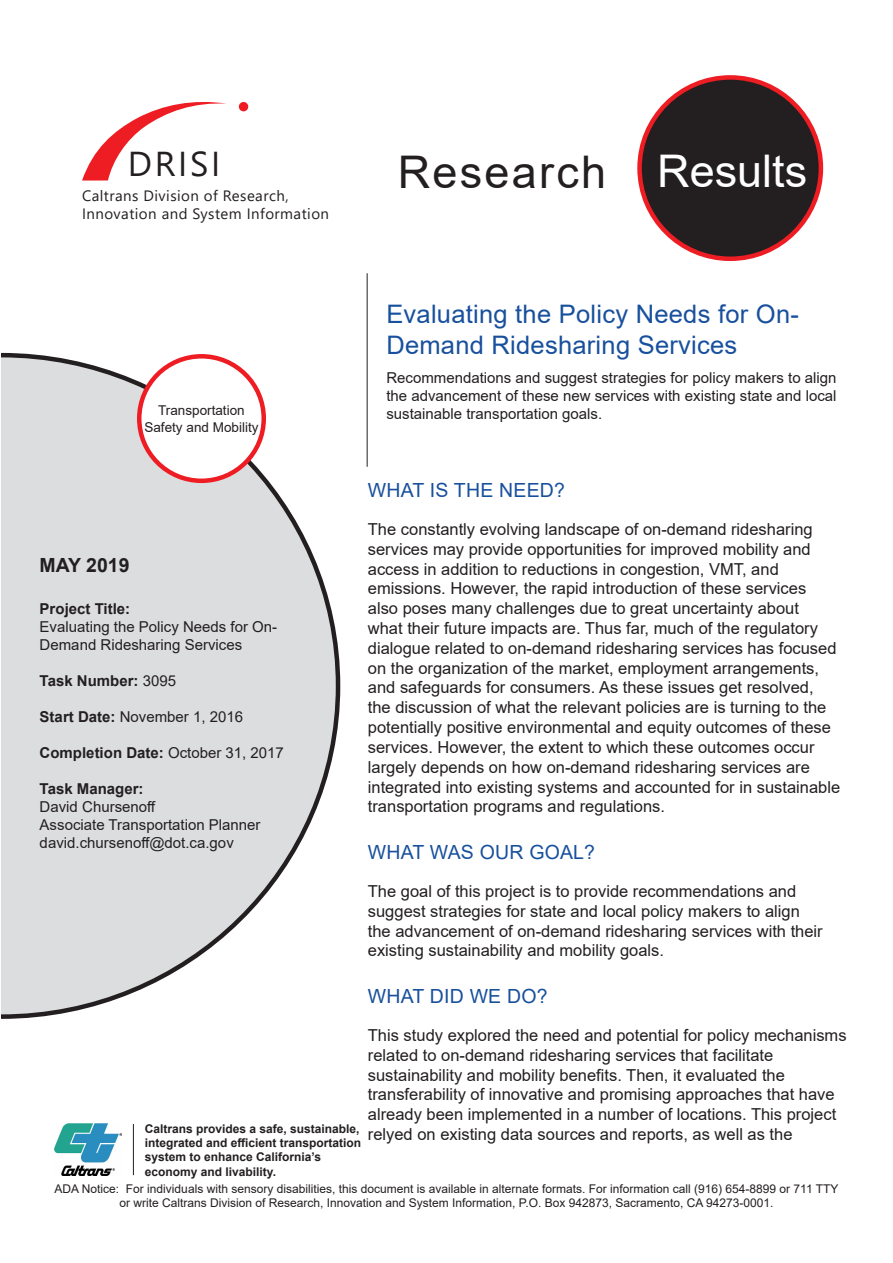
<style>
.page{position:relative;width:893px;height:1263px;background:#fff}
.page>*{position:absolute;margin:0;border:0;box-sizing:border-box;transform-origin:0 0}
.t1{font:45px "Arial";letter-spacing:.05em;color:#231f20}
.t2{font:45px "Arial";color:#fff}
.t3{font:34.5px "Segoe UI";letter-spacing:.08em;color:#231f20}
.Heading_level_1{font:25.5px/30.6px "Arial";letter-spacing:.01em;color:#18509d}
.Heading_level_1_for{font:19.5px "Arial";letter-spacing:.01em;color:#18509d}
.t4{font:700 19.5px "Arial";color:#231f20}
.Body_Copy{font:16.5px/19.8px "Arial";color:#231f20}
.t5{font:15px/18px "Arial";color:#231f20}
.t6{font:700 15px "Arial";color:#231f20}
.t7{font:15px/18px "Segoe UI";letter-spacing:.03em;color:#231f20}
.t8{font:13.5px/16.2px "Arial";color:#231f20;text-align:center}
.t9{font:12px/14.4px "Arial";color:#231f20;text-align:center}
.t10{font:700 12px/14.4px "Arial";color:#231f20}
.s1{font-weight:400}
.s2{font-weight:700}
</style>
<div class="page">
<div style="left:640px;top:77px;width:181px;height:182px;background:#231f20;border-radius:50%"></div>
<div style="left:637px;top:75px;width:186px;height:186px;border:4px solid #ee1d23;border-radius:50%"></div>
<hr style="left:367px;top:273px;width:1px;height:194px;background:#231f20">
<hr style="left:133px;top:1124px;width:1px;height:51px;background:#231f20">
<svg style="left:82px;top:102px;width:144px;height:79px"></svg>
<div style="left:239px;top:102px;width:9px;height:9px;background:#ee1d23;border-radius:50%"></div>
<img style="left:54px;top:1124px;width:68px;height:51px">
<svg style="left:1px;top:352px;width:340px;height:667px"></svg>
<div style="left:139px;top:356px;width:125px;height:125px;background:#fff;border-radius:50%"></div>
<div style="left:137px;top:354px;width:129px;height:129px;border:4px solid #ee1d23;border-radius:50%"></div>
<h2 class="t3" style="left:128px;top:131px;width:94px">DRISI</h2>
<p class="t7" style="left:82px;top:186px;width:248px">Caltrans Division of Research,<br>Innovation and System Information</p>
<p class="t8" style="left:144px;top:402px;width:116px">Transportation<br>Safety and Mobility</p>
<p class="t1" style="left:398px;top:141px;width:210px">Research</p>
<p class="t2" style="left:657px;top:140px;width:152px">Results</p>
<h1 class="Heading_level_1" style="left:386px;top:299px;width:414px">Evaluating the Policy Needs for On-<br>Demand Ridesharing Services</h1>
<p class="t5" style="left:386px;top:368px;width:452px;text-align:justify">Recommendations and suggest strategies for policy makers to align the advancement of these new services with existing state and local sustainable transportation goals.</p>
<p class="Heading_level_1_for" style="left:368px;top:477px;width:199px">WHAT IS THE NEED?</p>
<p class="Body_Copy" style="left:368px;top:519px;width:474px">The constantly evolving landscape of on-demand ridesharing services may provide opportunities for improved mobility and access in addition to reductions in congestion, VMT, and emissions. However, the rapid introduction of these services also poses many challenges due to great uncertainty about<br>what their future impacts are. Thus far, much of the regulatory dialogue related to on-demand ridesharing services has focused on the organization of the market, employment arrangements, and safeguards for consumers. As these issues get resolved, the discussion of what the relevant policies are is turning to the potentially positive environmental and equity outcomes of these services. However, the extent to which these outcomes occur largely depends on how on-demand ridesharing services are integrated into existing systems and accounted for in sustainable transportation programs and regulations.</p>
<p class="Heading_level_1_for" style="left:368px;top:839px;width:229px">WHAT WAS OUR GOAL?</p>
<p class="Body_Copy" style="left:368px;top:881px;width:456px">The goal of this project is to provide recommendations and suggest strategies for state and local policy makers to align the advancement of on-demand ridesharing services with their existing sustainability and mobility goals.</p>
<p class="Heading_level_1_for" style="left:368px;top:983px;width:181px">WHAT DID WE DO?</p>
<p class="Body_Copy" style="left:368px;top:1025px;width:480px">This study explored the need and potential for policy mechanisms related to on-demand ridesharing services that facilitate sustainability and mobility benefits. Then, it evaluated the transferability of innovative and promising approaches that have already been implemented in a number of locations. This project relyed on existing data sources and reports, as well as the</p>
<p class="t4" style="left:40px;top:552px;width:91px">MAY 2019</p>
<p class="t6" style="left:40px;top:598px;width:92px">Project Title:</p>
<p class="t5" style="left:40px;top:617px;width:239px">Evaluating the Policy Needs for On-<br>Demand Ridesharing Services</p>
<p class="t6" style="left:40px;top:670px;width:138px">Task Number: <span class="s1">3095</span></p>
<p class="t5" style="left:40px;top:707px;width:205px"><span class="s2">Start Date:</span> November 1, 2016</p>
<p class="t6" style="left:40px;top:742px;width:246px">Completion Date: <span class="s1">October 31, 2017</span></p>
<p class="t6" style="left:40px;top:778px;width:105px">Task Manager:</p>
<p class="t5" style="left:40px;top:797px;width:118px">David Chursenoff</p>
<p class="t5" style="left:40px;top:815px;width:222px">Associate Transportation Planner</p>
<p class="t5" style="left:40px;top:833px;width:196px">david.chursenoff@dot.ca.gov</p>
<p class="t10" style="left:145px;top:1121px;width:218px">Caltrans provides a safe, sustainable, integrated and efficient transportation system to enhance California’s economy and livability.</p>
<p class="t9" style="left:55px;top:1181px;width:785px">ADA Notice: For individuals with sensory disabilities, this document is available in alternate formats. For information call (916) 654-8899 or 711 TTY or write Caltrans Division of Research, Innovation and System Information, P.O. Box 942873, Sacramento, CA 94273-0001.</p>
</div>
